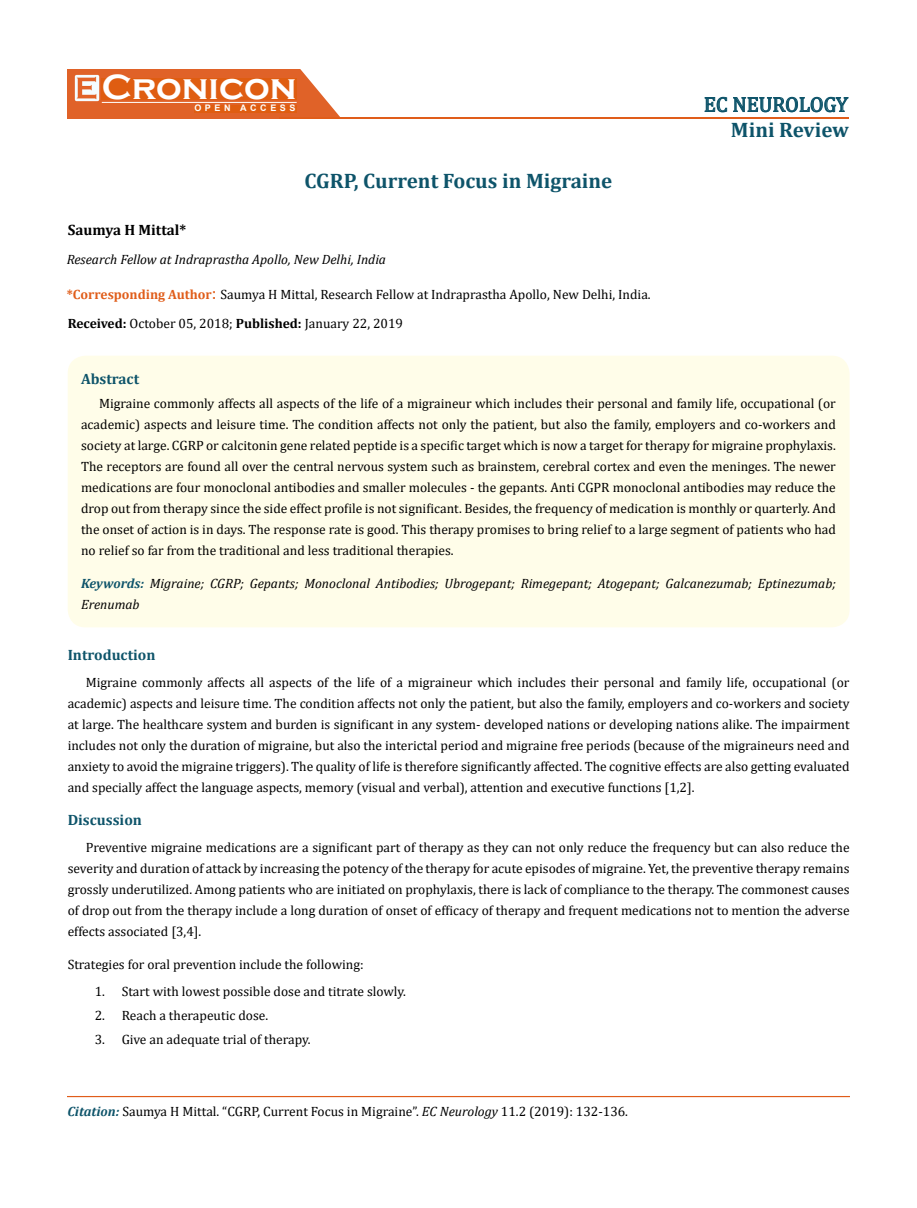
<style>
.page{position:relative;width:917px;height:1208px;background:#fff}
.page>*{position:absolute;margin:0;border:0;box-sizing:border-box;transform-origin:0 0}
.t1{font:700 36px "Copperplate Gothic";color:#fff}
.t2{font:700 21px "Cambria";color:#0e546a}
.t3{font:21px "Cambria";color:#0e546a}
.t4{font:700 15px "Cambria";color:#0e546a}
.t5{font:700 15px "Cambria";color:#000}
.t6{font:13.5px/21px "Cambria";color:#000;text-align:justify}
.t7{font:italic 13.5px/21px "Cambria";color:#000}
.t8{font:700 9px "Arial";letter-spacing:.4em;color:#fff}
.s1{font-weight:700;color:#e05d1a}
.s2{font-size:18px;color:#e05d1a}
.s3{font-weight:700}
.s4{font-weight:700;color:#0e546a}
.s5{font-weight:700;font-style:italic;color:#0e546a}
.s6{font-style:italic}
</style>
<div class="page">
<div style="left:67px;top:70px;width:290px;height:49px;background:#e06228"></div>
<svg style="left:300px;top:69px;width:90px;height:49px"></svg>
<img style="left:75px;top:75px;width:24px;height:26px">
<div style="left:102px;top:79px;width:195px;height:21px;background:#df5d11"></div>
<div style="left:194px;top:105px;width:103px;height:7px;background:#df5d11"></div>
<svg style="left:704px;top:97px;width:144px;height:15px"></svg>
<hr style="left:102px;top:102px;width:194px;height:1px;background:#fff">
<hr style="left:279px;top:118px;width:569px;height:1px;background:#e05d1a">
<div style="left:67px;top:1096px;width:782px;height:1px;border:1px solid #e05d1a"></div>
<div style="left:68px;top:356px;width:781px;height:271px;background:#fffde9;border-radius:18px"></div>
<h1 class="t1" style="left:102px;top:68px;width:196px">Cronicon</h1>
<p class="t8" style="left:194px;top:102px;width:103px">OPEN ACCESS</p>
<h2 class="t3" style="left:703px;top:92px;width:146px">EC NEUROLOGY</h2>
<h2 class="t2" style="left:731px;top:115px;width:120px">Mini Review</h2>
<h2 class="t2" style="left:304px;top:166px;width:309px">CGRP, Current Focus in Migraine</h2>
<p class="t5" style="left:68px;top:220px;width:120px">Saumya H Mittal*</p>
<p class="t7" style="left:67px;top:248px;width:321px">Research Fellow at Indraprastha Apollo, New Delhi, India</p>
<p class="t6" style="left:67px;top:279px;width:585px;line-height:29.5px"><span class="s1">*Corresponding Author</span><span class="s2">:</span> Saumya H Mittal, Research Fellow at Indraprastha Apollo, New Delhi, India.<br><span class="s3">Received:</span> October 05, 2018; <span class="s3">Published:</span> January 22, 2019</p>
<p class="t4" style="left:81px;top:368px;width:60px">Abstract</p>
<p class="t6" style="left:81px;top:393px;width:756px;text-indent:18px">Migraine commonly affects all aspects of the life of a migraineur which includes their personal and family life, occupational (or academic) aspects and leisure time. The condition affects not only the patient, but also the family, employers and co-workers and society at large. CGRP or calcitonin gene related peptide is a specific target which is now a target for therapy for migraine prophylaxis.<br>The receptors are found all over the central nervous system such as brainstem, cerebral cortex and even the meninges. The newer medications are four monoclonal antibodies and smaller molecules - the gepants. Anti CGPR monoclonal antibodies may reduce the drop out from therapy since the side effect profile is not significant. Besides, the frequency of medication is monthly or quarterly. And the onset of action is in days. The response rate is good. This therapy promises to bring relief to a large segment of patients who had no relief so far from the traditional and less traditional therapies.</p>
<p class="t7" style="left:81px;top:572px;width:756px"><span class="s4">Keywords:</span> Migraine; CGRP; Gepants; Monoclonal Antibodies; Ubrogepant; Rimegepant; Atogepant; Galcanezumab; Eptinezumab;<br>Erenumab</p>
<p class="t4" style="left:68px;top:644px;width:89px">Introduction</p>
<p class="t6" style="left:68px;top:671px;width:783px;text-indent:18px">Migraine commonly affects all aspects of the life of a migraineur which includes their personal and family life, occupational (or academic) aspects and leisure time. The condition affects not only the patient, but also the family, employers and co-workers and society at large. The healthcare system and burden is significant in any system- developed nations or developing nations alike. The impairment includes not only the duration of migraine, but also the interictal period and migraine free periods (because of the migraineurs need and anxiety to avoid the migraine triggers). The quality of life is therefore significantly affected. The cognitive effects are also getting evaluated and specially affect the language aspects, memory (visual and verbal), attention and executive functions [1,2].</p>
<p class="t4" style="left:68px;top:809px;width:76px">Discussion</p>
<p class="t6" style="left:68px;top:836px;width:783px;text-indent:18px">Preventive migraine medications are a significant part of therapy as they can not only reduce the frequency but can also reduce the severity and duration of attack by increasing the potency of the therapy for acute episodes of migraine. Yet, the preventive therapy remains grossly underutilized. Among patients who are initiated on prophylaxis, there is lack of compliance to the therapy. The commonest causes of drop out from the therapy include a long duration of onset of efficacy of therapy and frequent medications not to mention the adverse effects associated [3,4].</p>
<p class="t6" style="left:68px;top:953px;width:297px">Strategies for oral prevention include the following:</p>
<p class="t6" style="left:95px;top:980px;width:312px">1. Start with lowest possible dose and titrate slowly.</p>
<p class="t6" style="left:95px;top:1004px;width:175px">2. Reach a therapeutic dose.</p>
<p class="t6" style="left:95px;top:1028px;width:217px">3. Give an adequate trial of therapy.</p>
<p class="t6" style="left:67px;top:1100px;width:562px"><span class="s5">Citation:</span> Saumya H Mittal. “CGRP, Current Focus in Migraine”. <span class="s6">EC Neurology</span> 11.2 (2019): 132-136.</p>
</div>
